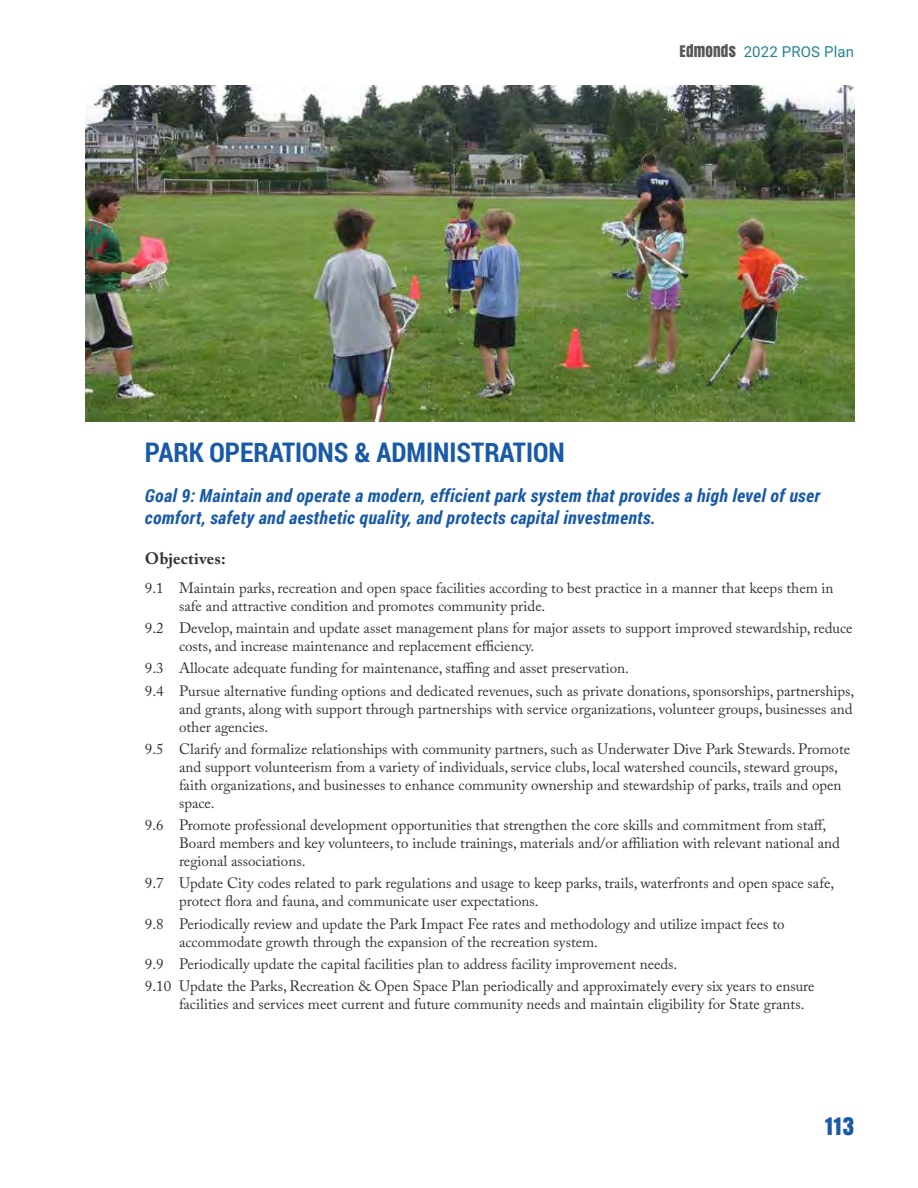
<style>
.page{position:relative;width:918px;height:1188px;background:#fff}
.page>*{position:absolute;margin:0;border:0;box-sizing:border-box;transform-origin:0 0}
.t1{font:700 27px "Roboto Condensed";color:#195aa8}
.t2{font:22.5px "Anton";color:#195aa8}
.t3{font:italic 700 18px/21.6px "Roboto Condensed";letter-spacing:.02em;color:#195aa8}
.t4{font:700 16.5px "Adobe Caslon Pro";letter-spacing:.01em;color:#353433}
.t5{font:15px/18px "Adobe Caslon Pro";color:#353433}
.t6{font:15px "Roboto";letter-spacing:.01em;color:#238590}
.s1{font-family:"Anton";color:#575756}
</style>
<div class="page">
<img style="left:85px;top:85px;width:769px;height:337px">
<p class="t6" style="left:680px;top:42px;width:176px"><span class="s1">EDMONDS</span> 2022 PROS Plan</p>
<h1 class="t1" style="left:145px;top:433px;width:421px">PARK OPERATIONS &amp; ADMINISTRATION</h1>
<p class="t3" style="left:145px;top:485px;width:677px">Goal 9: Maintain and operate a modern, efficient park system that provides a high level of user comfort, safety and aesthetic quality, and protects capital investments.</p>
<p class="t4" style="left:145px;top:549px;width:82px">Objectives:</p>
<p class="t5" style="left:179px;top:579px;width:656px;text-indent:-34px">9.1 Maintain parks, recreation and open space facilities according to best practice in a manner that keeps them in safe and attractive condition and promotes community pride.</p>
<p class="t5" style="left:179px;top:619px;width:675px;text-indent:-34px">9.2 Develop, maintain and update asset management plans for major assets to support improved stewardship, reduce costs, and increase maintenance and replacement efficiency.</p>
<p class="t5" style="left:145px;top:657px;width:711px;line-height:22.2px">9.3 Allocate adequate funding for maintenance, staffing and asset preservation.<br>9.4 Pursue alternative funding options and dedicated revenues, such as private donations, sponsorships, partnerships,</p>
<p class="t5" style="left:179px;top:700px;width:675px">and grants, along with support through partnerships with service organizations, volunteer groups, businesses and other agencies.</p>
<p class="t5" style="left:179px;top:740px;width:673px;text-indent:-34px">9.5 Clarify and formalize relationships with community partners, such as Underwater Dive Park Stewards. Promote and support volunteerism from a variety of individuals, service clubs, local watershed councils, steward groups, faith organizations, and businesses to enhance community ownership and stewardship of parks, trails and open space.</p>
<p class="t5" style="left:179px;top:816px;width:662px;text-indent:-34px">9.6 Promote professional development opportunities that strengthen the core skills and commitment from staff,<br>Board members and key volunteers, to include trainings, materials and/or affiliation with relevant national and regional associations.</p>
<p class="t5" style="left:179px;top:874px;width:657px;text-indent:-34px">9.7 Update City codes related to park regulations and usage to keep parks, trails, waterfronts and open space safe, protect flora and fauna, and communicate user expectations.</p>
<p class="t5" style="left:179px;top:914px;width:607px;text-indent:-34px">9.8 Periodically review and update the Park Impact Fee rates and methodology and utilize impact fees to accommodate growth through the expansion of the recreation system.</p>
<p class="t5" style="left:145px;top:953px;width:671px;line-height:22.2px">9.9 Periodically update the capital facilities plan to address facility improvement needs.<br>9.10 Update the Parks, Recreation &amp; Open Space Plan periodically and approximately every six years to ensure</p>
<p class="t5" style="left:179px;top:995px;width:627px">facilities and services meet current and future community needs and maintain eligibility for State grants.</p>
<h2 class="t2" style="left:825px;top:1109px;width:31px">113</h2>
</div>
